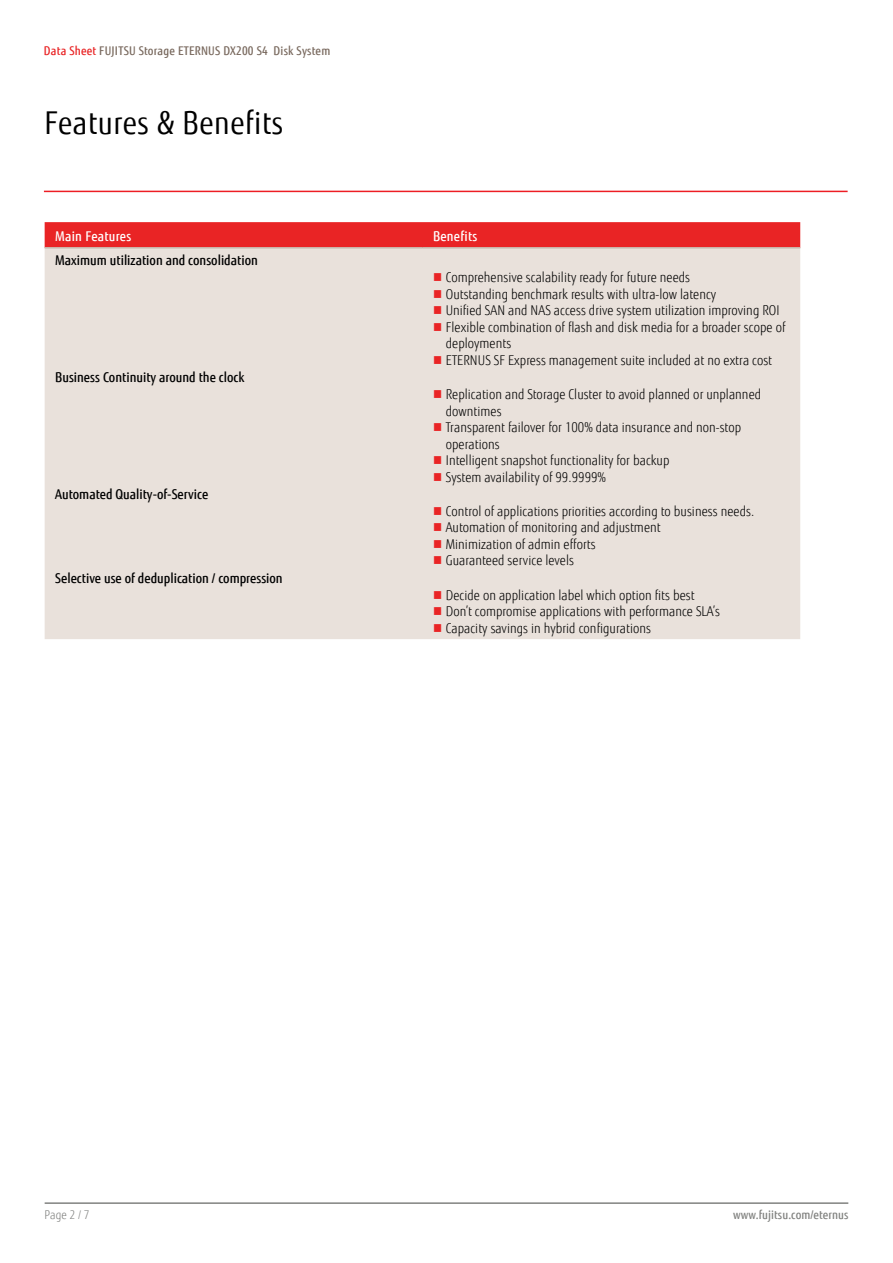
<style>
.page{position:relative;width:893px;height:1263px;background:#fff}
.page>*{position:absolute;margin:0;border:0;box-sizing:border-box;transform-origin:0 0}
.t1{font:31.5px "Fujitsu Sans";letter-spacing:.02em;color:#000;scale:.9 1}
.t2{font:300 13.5px/16.5px "Fujitsu Sans";letter-spacing:.005em;color:#000;scale:.9 1}
.t3{font:500 13.5px "Fujitsu Sans";color:#000;scale:.9 1}
.t4{font:500 13.5px "Fujitsu Sans";letter-spacing:.02em;color:#fff;scale:.9 1}
.t5{font:500 12px "Fujitsu Sans";letter-spacing:.02em;color:#79695e;scale:.9 1}
.t6{font:500 12px "Fujitsu Sans";letter-spacing:.005em;color:#818280;scale:.9 1}
.t7{font:300 12px "Fujitsu Sans";color:#818280;scale:.9 1}
.s1{color:#e92425}
</style>
<div class="page">
<hr style="left:45px;top:1202px;width:803px;height:2px;background:#818280">
<div style="left:45px;top:222px;width:755px;height:25px;background:#e92425"></div>
<div style="left:45px;top:249px;width:755px;height:390px;background:#e9e1db"></div>
<hr style="left:45px;top:247px;width:377px;height:2px;background:#c9bbb0">
<hr style="left:422px;top:247px;width:378px;height:2px;background:#c9bbb0">
<hr style="left:44px;top:191px;width:804px;height:1px;background:#ed1d24">
<svg style="left:434px;top:273px;width:7px;height:8px"></svg>
<svg style="left:434px;top:290px;width:7px;height:8px"></svg>
<svg style="left:434px;top:306px;width:7px;height:8px"></svg>
<svg style="left:434px;top:323px;width:7px;height:8px"></svg>
<svg style="left:434px;top:356px;width:7px;height:8px"></svg>
<svg style="left:434px;top:390px;width:7px;height:8px"></svg>
<svg style="left:434px;top:423px;width:7px;height:8px"></svg>
<svg style="left:434px;top:456px;width:7px;height:8px"></svg>
<svg style="left:434px;top:473px;width:7px;height:7px"></svg>
<svg style="left:434px;top:507px;width:7px;height:8px"></svg>
<svg style="left:434px;top:523px;width:7px;height:8px"></svg>
<svg style="left:434px;top:540px;width:7px;height:8px"></svg>
<svg style="left:434px;top:556px;width:7px;height:8px"></svg>
<svg style="left:434px;top:591px;width:7px;height:8px"></svg>
<svg style="left:434px;top:607px;width:7px;height:8px"></svg>
<svg style="left:434px;top:624px;width:7px;height:8px"></svg>
<p class="t5" style="left:44px;top:43px;width:320px"><span class="s1">Data Sheet</span> FUJITSU Storage ETERNUS DX200 S4 Disk System</p>
<h1 class="t1" style="left:45px;top:104px;width:267px">Features &amp; Benefits</h1>
<p class="t4" style="left:55px;top:228px;width:86px">Main Features</p>
<p class="t4" style="left:433px;top:228px;width:51px">Benefits</p>
<p class="t3" style="left:55px;top:252px;width:227px">Maximum utilization and consolidation</p>
<p class="t2" style="left:446px;top:269px;width:379px">Comprehensive scalability ready for future needs<br>Outstanding benchmark results with ultra-low latency<br>Unified SAN and NAS access drive system utilization improving ROI Flexible combination of flash and disk media for a broader scope of deployments<br>ETERNUS SF Express management suite included at no extra cost</p>
<p class="t3" style="left:55px;top:369px;width:212px">Business Continuity around the clock</p>
<p class="t2" style="left:446px;top:386px;width:352px">Replication and Storage Cluster to avoid planned or unplanned downtimes<br>Transparent failover for 100% data insurance and non-stop operations<br>Intelligent snapshot functionality for backup<br>System availability of 99.9999%</p>
<p class="t3" style="left:55px;top:486px;width:172px">Automated Quality-of-Service</p>
<p class="t2" style="left:446px;top:503px;width:344px">Control of applications priorities according to business needs.<br>Automation of monitoring and adjustment<br>Minimization of admin efforts<br>Guaranteed service levels</p>
<p class="t3" style="left:55px;top:569px;width:254px">Selective use of deduplication / compression</p>
<p class="t2" style="left:446px;top:587px;width:306px">Decide on application label which option fits best<br>Don’t compromise applications with performance SLA’s<br>Capacity savings in hybrid configurations</p>
<p class="t7" style="left:45px;top:1208px;width:51px">Page 2 / 7</p>
<p class="t6" style="left:733px;top:1208px;width:129px">www.fujitsu.com/eternus</p>
</div>
